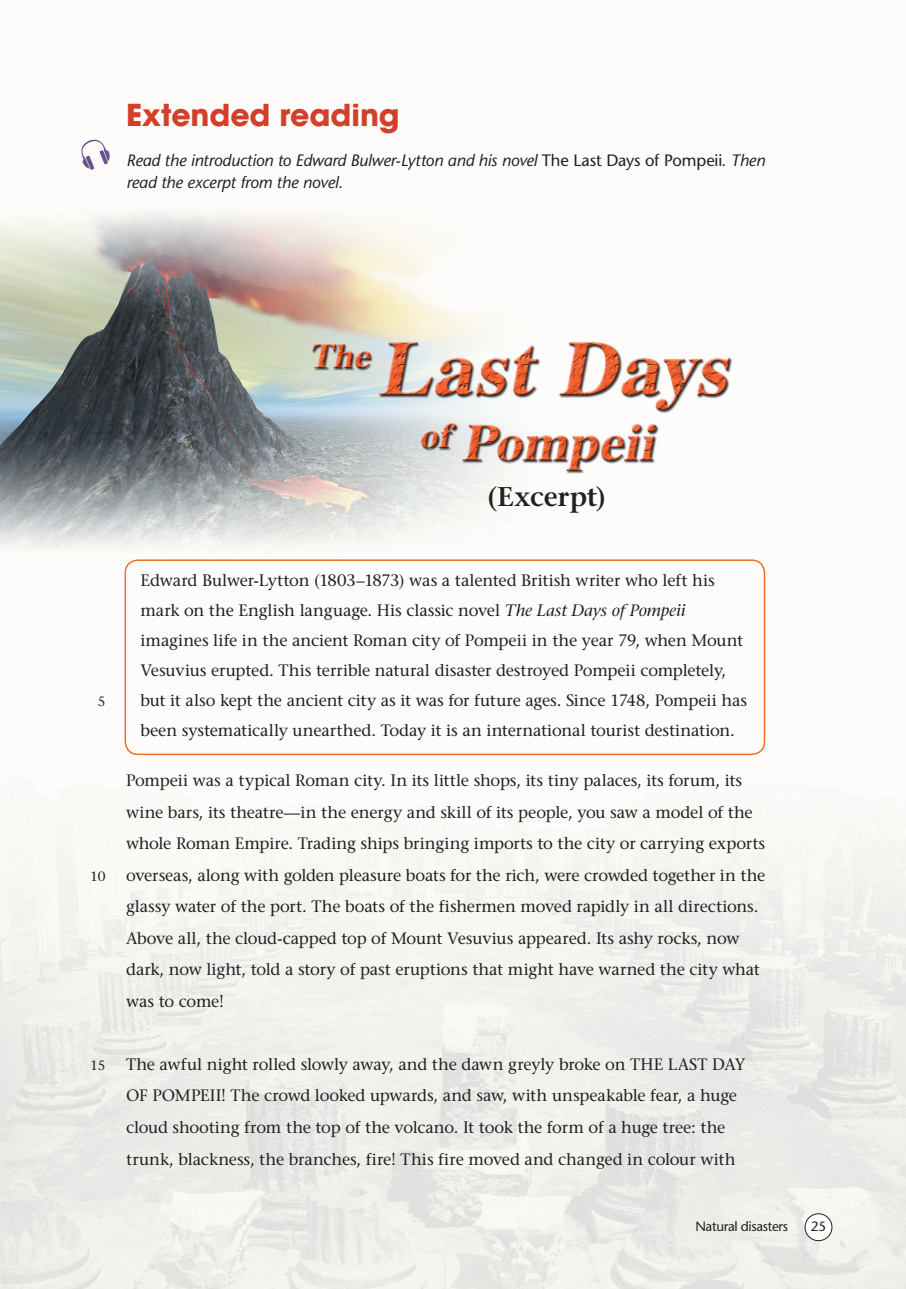
<style>
.page{position:relative;width:906px;height:1289px;background:#fff}
.page>*{position:absolute;margin:0;border:0;box-sizing:border-box;transform-origin:0 0}
.t1{font:700 30px "ITC Avant Garde Std";color:#d23f2a}
.t2{font:600 27px "Stone Serif Std";letter-spacing:-.01em;color:#231f20}
.t3{font:500 16.5px/31.5px "Stone Serif Std";letter-spacing:-.01em;color:#231f20}
.t4{font:italic 500 16.5px/22.5px "Stone Sans Std";letter-spacing:-.01em;color:#231f20}
.t5{font:500 13.5px "Stone Sans Std";letter-spacing:-.025em;color:#231f20}
.t6{font:500 13.5px "Stone Serif Std";color:#231f20}
.s1{font-style:normal}
.s2{font-style:italic}
</style>
<div class="page">
<img style="left:0;top:211px;width:906px;height:1077px">
<svg style="left:81px;top:139px;width:29px;height:31px"></svg>
<div style="left:805px;top:1213px;width:27px;height:27px;background:#fff;border-radius:50%"></div>
<div style="left:804px;top:1213px;width:28px;height:27px;border:1px solid #231f20;border-radius:50%"></div>
<div style="left:124px;top:559px;width:641px;height:196px;border:2px solid #f36e21;border-radius:13px"></div>
<p class="t1" style="left:126px;top:96px;width:275px">Extended reading</p>
<p class="t4" style="left:126px;top:149px;width:640px">Read the introduction to Edward Bulwer-Lytton and his novel <span class="s1">The Last Days of Pompeii</span>. Then read the excerpt from the novel.</p>
<p class="t2" style="left:487px;top:480px;width:121px">(Excerpt)</p>
<p class="t6" style="left:98px;top:693px;width:9px">5</p>
<p class="t6" style="left:90px;top:868px;width:17px">10</p>
<p class="t6" style="left:90px;top:1057px;width:17px">15</p>
<p class="t3" style="left:140px;top:565px;width:608px;line-height:30px">Edward Bulwer-Lytton (1803–1873) was a talented British writer who left his mark on the English language. His classic novel <span class="s2">The Last Days of Pompeii </span>imagines life in the ancient Roman city of Pompeii in the year 79, when Mount Vesuvius erupted. This terrible natural disaster destroyed Pompeii completely, but it also kept the ancient city as it was for future ages. Since 1748, Pompeii has been systematically unearthed. Today it is an international tourist destination.</p>
<p class="t3" style="left:126px;top:764px;width:641px">Pompeii was a typical Roman city. In its little shops, its tiny palaces, its forum, its wine bars, its theatre—in the energy and skill of its people, you saw a model of the whole Roman Empire. Trading ships bringing imports to the city or carrying exports overseas, along with golden pleasure boats for the rich, were crowded together in the glassy water of the port. The boats of the fishermen moved rapidly in all directions.<br>Above all, the cloud-capped top of Mount Vesuvius appeared. Its ashy rocks, now dark, now light, told a story of past eruptions that might have warned the city what was to come!</p>
<p class="t3" style="left:126px;top:1048px;width:621px">The awful night rolled slowly away, and the dawn greyly broke on THE LAST DAY OF POMPEII! The crowd looked upwards, and saw, with unspeakable fear, a huge cloud shooting from the top of the volcano. It took the form of a huge tree: the trunk, blackness, the branches, fire! This fire moved and changed in colour with</p>
<p class="t5" style="left:695px;top:1218px;width:94px">Natural disasters</p>
<p class="t5" style="left:811px;top:1218px;width:17px">25</p>
</div>
